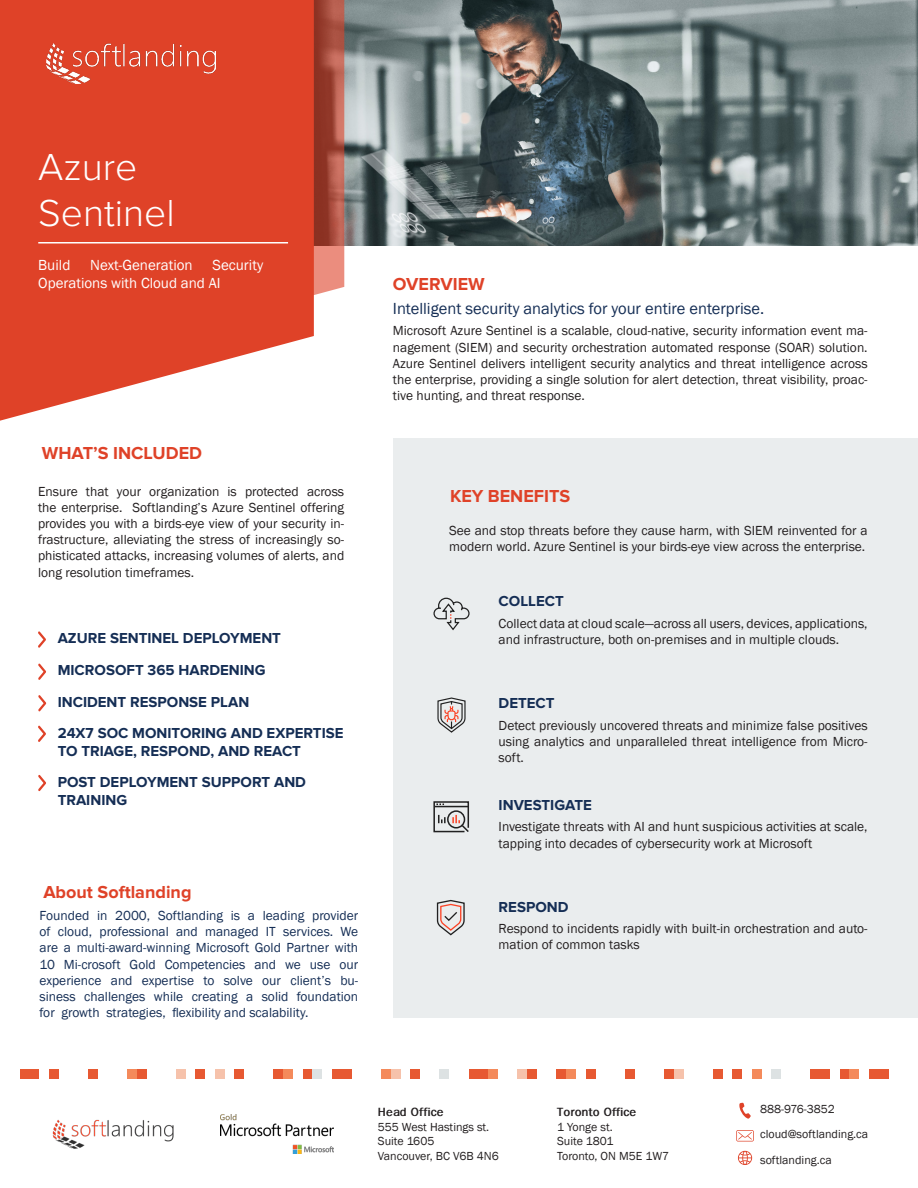
<style>
.page{position:relative;width:918px;height:1188px;background:#fff}
.page>*{position:absolute;margin:0;border:0;box-sizing:border-box;transform-origin:0 0}
.Case_Study_Name{font:300 39px "Proxima Nova";color:#fff}
.About_-_title{font:700 18px "Proxima Nova";color:#df4228}
.tagline{font:16.5px "Franklin Gothic";color:#152e55}
.subtitle{font:700 15px/18px "Proxima Nova";color:#152e55}
.presentation{font:15px/18px "Franklin Gothic";color:#fff}
.text{font:13.5px/16.2px "Franklin Gothic";color:#231f20}
.About_Softlanding_te{font:13.5px/16.2px "Franklin Gothic";color:#152e55;text-align:justify}
.contact-text{font:12px "Franklin Gothic";color:#231f20}
.contact-text-2{font:700 12px "Franklin Gothic";color:#231f20}
</style>
<div class="page">
<div style="left:393px;top:438px;width:525px;height:580px;background:#eaedee"></div>
<img style="left:344px;top:0;width:574px;height:246px">
<svg style="left:314px;top:0;width:30px;height:295px;background:#ad5445"></svg>
<svg style="left:0;top:0;width:314px;height:421px;background:#e2563f"></svg>
<div style="left:20px;top:1069px;width:9px;height:10px;background:#e75932"></div>
<div style="left:29px;top:1069px;width:10px;height:10px;background:#e75932"></div>
<div style="left:49px;top:1069px;width:10px;height:10px;background:#e75932"></div>
<div style="left:88px;top:1069px;width:10px;height:10px;background:#e75932"></div>
<div style="left:127px;top:1069px;width:10px;height:10px;background:#f48a5b"></div>
<div style="left:137px;top:1069px;width:10px;height:10px;background:#e75932"></div>
<div style="left:176px;top:1069px;width:10px;height:10px;background:#f6c2ab"></div>
<div style="left:195px;top:1069px;width:10px;height:10px;background:#e75932"></div>
<div style="left:215px;top:1069px;width:10px;height:10px;background:#f6c2ab"></div>
<div style="left:234px;top:1069px;width:10px;height:10px;background:#e75932"></div>
<div style="left:274px;top:1069px;width:9px;height:10px;background:#e75932"></div>
<div style="left:283px;top:1069px;width:10px;height:10px;background:#f48a5b"></div>
<div style="left:303px;top:1069px;width:10px;height:10px;background:#e75932"></div>
<div style="left:313px;top:1069px;width:9px;height:10px;background:#dde2e3"></div>
<div style="left:332px;top:1069px;width:10px;height:10px;background:#e75932"></div>
<div style="left:342px;top:1069px;width:10px;height:10px;background:#e75932"></div>
<div style="left:381px;top:1069px;width:10px;height:10px;background:#f48a5b"></div>
<div style="left:391px;top:1069px;width:9px;height:10px;background:#f6c2ab"></div>
<div style="left:410px;top:1069px;width:10px;height:10px;background:#e75932"></div>
<div style="left:439px;top:1069px;width:10px;height:10px;background:#dde2e3"></div>
<div style="left:469px;top:1069px;width:10px;height:10px;background:#e75932"></div>
<div style="left:479px;top:1069px;width:9px;height:10px;background:#e75932"></div>
<div style="left:488px;top:1069px;width:10px;height:10px;background:#f48a5b"></div>
<div style="left:518px;top:1069px;width:9px;height:10px;background:#f6c2ab"></div>
<div style="left:527px;top:1069px;width:10px;height:10px;background:#e75932"></div>
<div style="left:557px;top:1069px;width:9px;height:10px;background:#e75932"></div>
<div style="left:566px;top:1069px;width:10px;height:10px;background:#f48a5b"></div>
<div style="left:586px;top:1069px;width:10px;height:10px;background:#e75932"></div>
<div style="left:625px;top:1069px;width:10px;height:10px;background:#e75932"></div>
<div style="left:664px;top:1069px;width:10px;height:10px;background:#e75932"></div>
<div style="left:674px;top:1069px;width:10px;height:10px;background:#f6c2ab"></div>
<div style="left:713px;top:1069px;width:10px;height:10px;background:#e75932"></div>
<div style="left:732px;top:1069px;width:10px;height:10px;background:#e75932"></div>
<div style="left:752px;top:1069px;width:10px;height:10px;background:#f48a5b"></div>
<div style="left:771px;top:1069px;width:10px;height:10px;background:#dde2e3"></div>
<div style="left:810px;top:1069px;width:10px;height:10px;background:#e75932"></div>
<div style="left:820px;top:1069px;width:10px;height:10px;background:#e75932"></div>
<div style="left:840px;top:1069px;width:9px;height:10px;background:#e75932"></div>
<div style="left:849px;top:1069px;width:10px;height:10px;background:#f48a5b"></div>
<div style="left:869px;top:1069px;width:10px;height:10px;background:#e75932"></div>
<div style="left:879px;top:1069px;width:10px;height:10px;background:#e75932"></div>
<img style="left:46px;top:43px;width:169px;height:40px">
<img style="left:52px;top:1119px;width:122px;height:30px">
<img style="left:221px;top:1115px;width:113px;height:38px">
<svg style="left:739px;top:1103px;width:12px;height:16px"></svg>
<svg style="left:736px;top:1130px;width:18px;height:12px"></svg>
<svg style="left:738px;top:1151px;width:14px;height:14px"></svg>
<hr style="left:38px;top:242px;width:250px;height:2px;background:#fff">
<svg style="left:38px;top:631px;width:8px;height:17px"></svg>
<svg style="left:38px;top:663px;width:8px;height:17px"></svg>
<svg style="left:38px;top:695px;width:8px;height:17px"></svg>
<svg style="left:38px;top:726px;width:8px;height:16px"></svg>
<svg style="left:38px;top:775px;width:8px;height:16px"></svg>
<svg style="left:433px;top:597px;width:37px;height:34px"></svg>
<svg style="left:437px;top:697px;width:29px;height:36px"></svg>
<svg style="left:433px;top:801px;width:37px;height:32px"></svg>
<svg style="left:436px;top:900px;width:29px;height:36px"></svg>
<p class="Case_Study_Name" style="left:38px;top:149px;width:101px">Azure</p>
<p class="Case_Study_Name" style="left:38px;top:196px;width:138px">Sentinel</p>
<p class="presentation" style="left:38px;top:256px;width:34px">Build</p>
<p class="presentation" style="left:90px;top:256px;width:104px">Next-Generation</p>
<p class="presentation" style="left:38px;top:256px;width:226px;text-indent:174px">Security<br>Operations with Cloud and AI</p>
<p class="About_-_title" style="left:42px;top:443px;width:162px">WHAT’S INCLUDED</p>
<p class="text" style="left:38px;top:483px;width:308px;text-align:justify">Ensure that your organization is protected across the enterprise. Softlanding’s Azure Sentinel offering provides you with a birds-eye view of your security in&shy;frastructure, alleviating the stress of increasingly so&shy;phisticated attacks, increasing volumes of alerts, and long resolution timeframes.</p>
<p class="subtitle" style="left:58px;top:630px;width:225px">AZURE SENTINEL DEPLOYMENT</p>
<p class="subtitle" style="left:58px;top:662px;width:210px">MICROSOFT 365 HARDENING</p>
<p class="subtitle" style="left:58px;top:693px;width:193px">INCIDENT RESPONSE PLAN</p>
<p class="subtitle" style="left:58px;top:724px;width:287px">24X7 SOC MONITORING AND EXPERTISE</p>
<p class="subtitle" style="left:58px;top:742px;width:245px">TO TRIAGE, RESPOND, AND REACT</p>
<p class="subtitle" style="left:58px;top:773px;width:250px">POST DEPLOYMENT SUPPORT AND<br>TRAINING</p>
<p class="About_-_title" style="left:43px;top:882px;width:150px">About Softlanding</p>
<p class="About_Softlanding_te" style="left:40px;top:908px;width:320px">Founded in 2000, Softlanding is a leading provider of cloud, professional and managed IT services. We are a multi-award-winning Microsoft Gold Partner with 10 Mi-crosoft Gold Competencies and we use our experience and expertise to solve our client’s bu&shy;siness challenges while creating a solid foundation for growth strategies, flexibility and scalability.</p>
<p class="About_-_title" style="left:393px;top:274px;width:93px">OVERVIEW</p>
<p class="text" style="left:393px;top:323px;width:476px;text-align:justify">Microsoft Azure Sentinel is a scalable, cloud-native, security information event ma&shy;nagement (SIEM) and security orchestration automated response (SOAR) solution.<br>Azure Sentinel delivers intelligent security analytics and threat intelligence across the enterprise, providing a single solution for alert detection, threat visibility, proac&shy;tive hunting, and threat response.</p>
<p class="tagline" style="left:393px;top:298px;width:373px">Intelligent security analytics for your entire enterprise.</p>
<p class="About_-_title" style="left:450px;top:485px;width:122px">KEY BENEFITS</p>
<p class="text" style="left:449px;top:523px;width:420px">See and stop threats before they cause harm, with SIEM reinvented for a modern world. Azure Sentinel is your birds-eye view across the enterprise.</p>
<p class="subtitle" style="left:499px;top:593px;width:67px">COLLECT</p>
<p class="text" style="left:499px;top:616px;width:371px">Collect data at cloud scale—across all users, devices, applications, and infrastructure, both on-premises and in multiple clouds.</p>
<p class="subtitle" style="left:499px;top:694px;width:58px">DETECT</p>
<p class="text" style="left:499px;top:717px;width:371px;text-align:justify">Detect previously uncovered threats and minimize false positives using analytics and unparalleled threat intelligence from Micro&shy;soft.</p>
<p class="subtitle" style="left:499px;top:796px;width:95px">INVESTIGATE</p>
<p class="text" style="left:499px;top:819px;width:371px">Investigate threats with AI and hunt suspicious activities at scale, tapping into decades of cybersecurity work at Microsoft</p>
<p class="subtitle" style="left:499px;top:898px;width:71px">RESPOND</p>
<p class="text" style="left:499px;top:921px;width:371px">Respond to incidents rapidly with built-in orchestration and auto&shy;mation of common tasks</p>
<p class="contact-text-2" style="left:378px;top:1106px;width:67px">Head Office</p>
<p class="contact-text" style="left:378px;top:1119px;width:113px">555 West Hastings st.</p>
<p class="contact-text" style="left:378px;top:1134px;width:58px">Suite 1605</p>
<p class="contact-text" style="left:378px;top:1148px;width:122px">Vancouver, BC V6B 4N6</p>
<p class="contact-text-2" style="left:557px;top:1106px;width:81px">Toronto Office</p>
<p class="contact-text" style="left:557px;top:1119px;width:57px">1 Yonge st.</p>
<p class="contact-text" style="left:557px;top:1134px;width:58px">Suite 1801</p>
<p class="contact-text" style="left:557px;top:1148px;width:114px">Toronto, ON M5E 1W7</p>
<p class="contact-text" style="left:760px;top:1101px;width:76px">888-976-3852</p>
<p class="contact-text" style="left:760px;top:1127px;width:110px">cloud@softlanding.ca</p>
<p class="contact-text" style="left:760px;top:1152px;width:73px">softlanding.ca</p>
</div>
